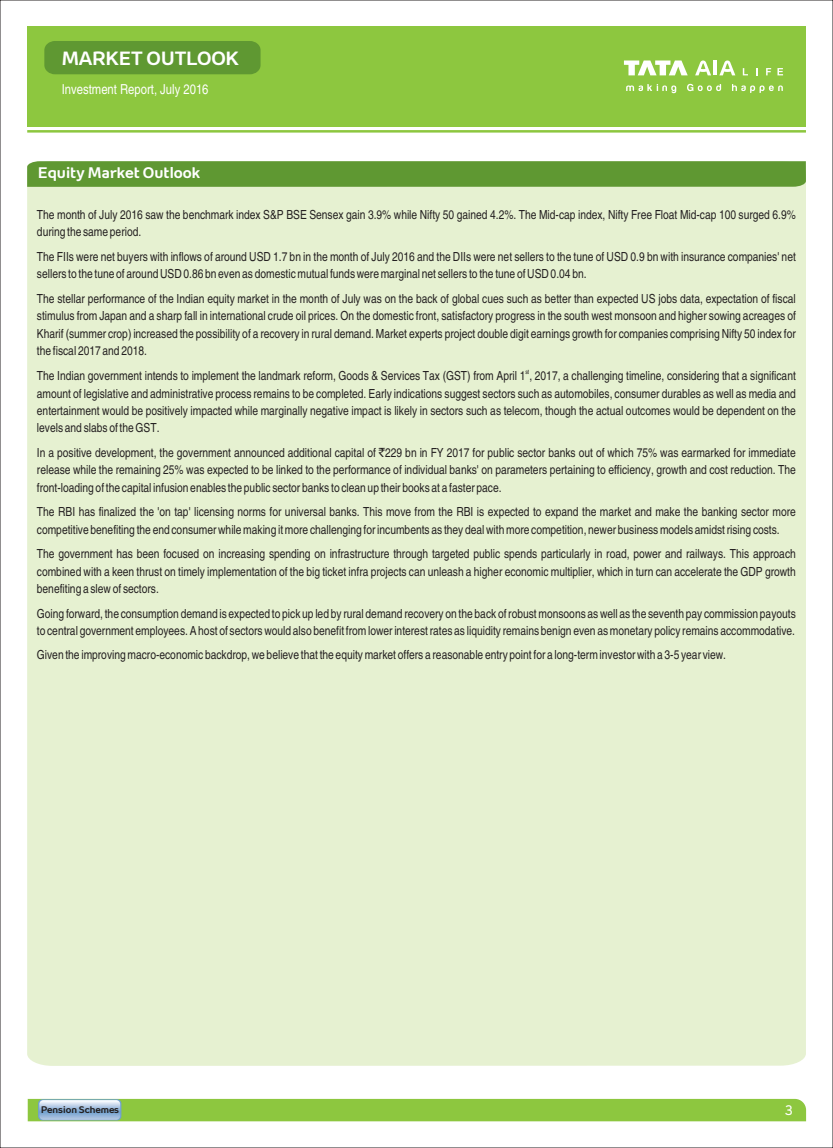
<style>
.page{position:relative;width:833px;height:1148px;background:#fff}
.page>*{position:absolute;margin:0;border:0;box-sizing:border-box;transform-origin:0 0}
.t1{font:700 18.75px "TATAAIA Print";color:#fff}
.t2{font:700 15px "TATAAIA Print";color:#fff}
.t3{font:condensed 13.75px "Helvetica";color:#fff}
.t4{font:13.75px "TATAAIA Print";color:#fff}
.t5{font:condensed 12.5px/17.4px "Helvetica";color:#231f20}
.t6{font:700 9.38px "TATAAIA Print";color:#231f20}
.t7{font:condensed 6.25px "Helvetica";color:#231f20}
.s1{font-family:"Rupee Foradian";font-stretch:normal}
</style>
<div class="page">
<div style="left:28px;top:1098px;width:778px;height:23px;background:#8dc73f"></div>
<div style="left:27px;top:27px;width:779px;height:100px;background:#8dc73f"></div>
<hr style="left:27px;top:130px;width:779px;height:3px;background:#8dc73f">
<svg style="left:626px;top:84px;width:50px;height:9px"></svg>
<svg style="left:687px;top:84px;width:34px;height:7px"></svg>
<svg style="left:732px;top:84px;width:50px;height:9px"></svg>
<svg style="left:742px;top:68px;width:6px;height:7px"></svg>
<svg style="left:766px;top:68px;width:5px;height:7px"></svg>
<svg style="left:777px;top:68px;width:6px;height:7px"></svg>
<svg style="left:695px;top:60px;width:16px;height:15px"></svg>
<svg style="left:719px;top:60px;width:16px;height:15px"></svg>
<hr style="left:713px;top:60px;width:3px;height:15px;background:#fff">
<svg style="left:624px;top:60px;width:63px;height:15px"></svg>
<div style="left:44px;top:41px;width:216px;height:33px;background:#5f9832"></div>
<div style="left:27px;top:161px;width:779px;height:904px;background:#e6f1d1"></div>
<svg style="left:27px;top:161px;width:778px;height:26px;background:#619935"></svg>
<svg style="left:38px;top:1099px;width:83px;height:21px"></svg>
<svg style="left:39px;top:1100px;width:81px;height:19px;background:#aac4e2"></svg>
<h1 class="t1" style="left:62px;top:51px;width:179px">MARKET OUTLOOK</h1>
<p class="t3" style="left:62px;top:84px;width:148px">Investment Report, July 2016</p>
<p class="t2" style="left:38px;top:167px;width:163px">Equity Market Outlook</p>
<p class="t5" style="left:37px;top:207px;width:760px">The month of July 2016 saw the benchmark index S&amp;P BSE Sensex gain 3.9% while Nifty 50 gained 4.2%. The Mid-cap index, Nifty Free Float Mid-cap 100 surged 6.9% during the same period.</p>
<p class="t5" style="left:37px;top:249px;width:760px">The FIIs were net buyers with inflows of around USD 1.7 bn in the month of July 2016 and the DIIs were net sellers to the tune of USD 0.9 bn with insurance companies' net sellers to the tune of around USD 0.86 bn even as domestic mutual funds were marginal net sellers to the tune of USD 0.04 bn.</p>
<p class="t5" style="left:37px;top:291px;width:760px;text-align:justify">The stellar performance of the Indian equity market in the month of July was on the back of global cues such as better than expected US jobs data, expectation of fiscal stimulus from Japan and a sharp fall in international crude oil prices. On the domestic front, satisfactory progress in the south west monsoon and higher sowing acreages of Kharif (summer crop) increased the possibility of a recovery in rural demand. Market experts project double digit earnings growth for companies comprising Nifty 50 index for the fiscal 2017 and 2018.</p>
<p class="t7" style="left:525px;top:369px;width:5px">st</p>
<p class="t5" style="left:37px;top:368px;width:760px;text-align:justify">The Indian government intends to implement the landmark reform, Goods &amp; Services Tax (GST) from April 1 , 2017, a challenging timeline, considering that a significant amount of legislative and administrative process remains to be completed. Early indications suggest sectors such as automobiles, consumer durables as well as media and entertainment would be positively impacted while marginally negative impact is likely in sectors such as telecom, though the actual outcomes would be dependent on the levels and slabs of the GST.</p>
<p class="t5" style="left:37px;top:445px;width:760px;text-align:justify">In a positive development, the government announced additional capital of <span class="s1">`</span>229 bn in FY 2017 for public sector banks out of which 75% was earmarked for immediate release while the remaining 25% was expected to be linked to the performance of individual banks' on parameters pertaining to efficiency, growth and cost reduction. The front-loading of the capital infusion enables the public sector banks to clean up their books at a faster pace.</p>
<p class="t5" style="left:37px;top:504px;width:760px">The RBI has finalized the 'on tap' licensing norms for universal banks. This move from the RBI is expected to expand the market and make the banking sector more competitive benefiting the end consumer while making it more challenging for incumbents as they deal with more competition, newer business models amidst rising costs.</p>
<p class="t5" style="left:37px;top:546px;width:760px;text-align:justify">The government has been focused on increasing spending on infrastructure through targeted public spends particularly in road, power and railways. This approach combined with a keen thrust on timely implementation of the big ticket infra projects can unleash a higher economic multiplier, which in turn can accelerate the GDP growth benefiting a slew of sectors.</p>
<p class="t5" style="left:37px;top:605px;width:760px">Going forward, the consumption demand is expected to pick up led by rural demand recovery on the back of robust monsoons as well as the seventh pay commission payouts to central government employees. A host of sectors would also benefit from lower interest rates as liquidity remains benign even as monetary policy remains accommodative.</p>
<p class="t5" style="left:37px;top:647px;width:690px">Given the improving macro-economic backdrop, we believe that the equity market offers a reasonable entry point for a long-term investor with a 3-5 year view.</p>
<p class="t6" style="left:41px;top:1105px;width:80px">Pension Schemes</p>
<p class="t4" style="left:785px;top:1104px;width:9px">3</p>
</div>
